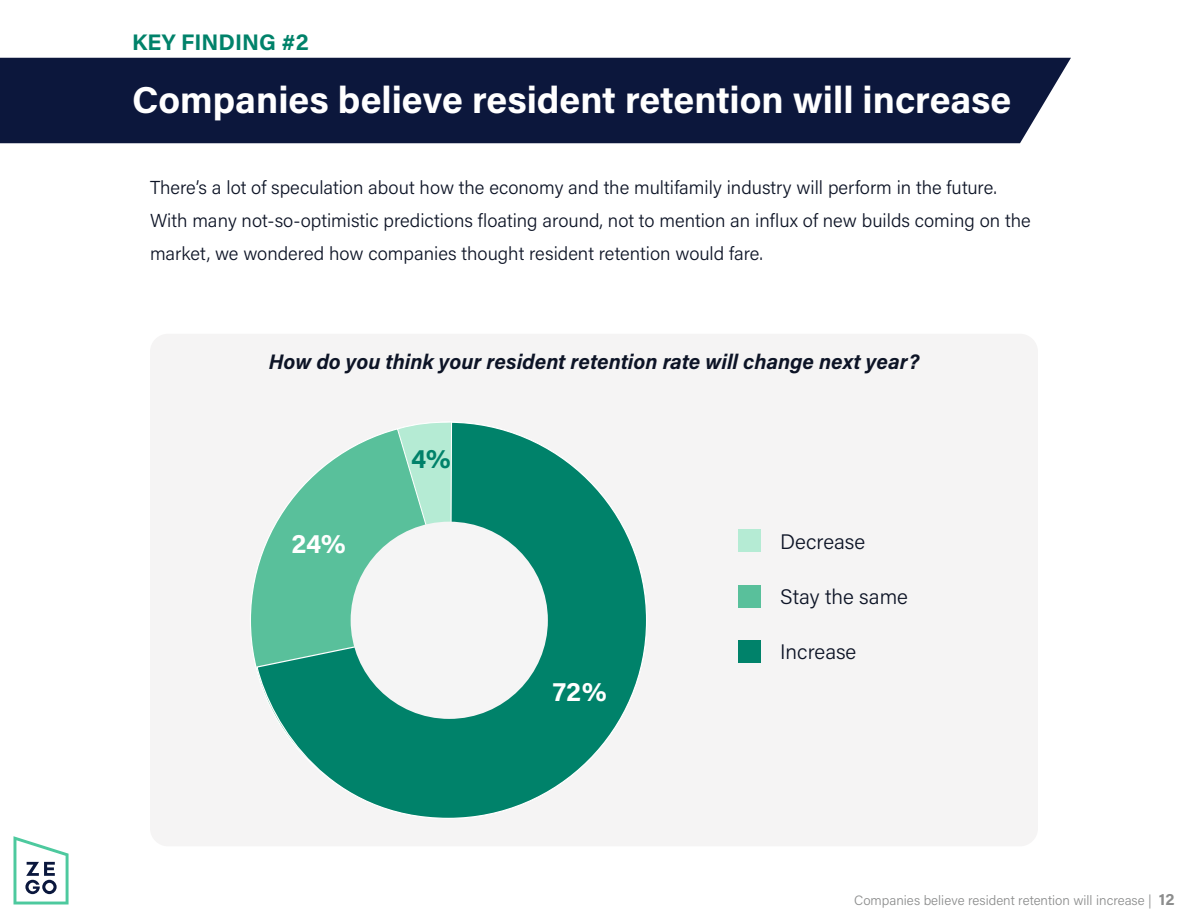
<style>
.page{position:relative;width:1188px;height:918px;background:#fff}
.page>*{position:absolute;margin:0;border:0;box-sizing:border-box;transform-origin:0 0}
.t1{font:700 37.5px "Acumin Pro";color:#fff}
.t2{font:700 27px "Acumin Pro";color:#fff}
.t3{font:700 27px "Acumin Pro";color:#00826a}
.t4{font:700 22.5px "Acumin Pro";color:#00826a}
.t5{font:italic 700 21px "Acumin Pro";color:#0d1426}
.t6{font:300 21px "Acumin Pro";color:#0d1426}
.t7{font:300 18.75px/33px "Acumin Pro";color:#0d1426}
.t8{font:300 13.5px "Acumin Pro";color:#8c8d8d}
.s1{font-weight:700;font-size:16.5px}
</style>
<div class="page">
<div style="left:0;top:58px;width:1071px;height:85px;background:#0c173c"></div>
<div style="left:150px;top:334px;width:888px;height:512px;background:#f5f4f4;border-radius:18px"></div>
<svg style="left:14px;top:836px;width:55px;height:68px"></svg>
<div style="left:738px;top:529px;width:23px;height:23px;background:#b5ebd4"></div>
<svg style="left:256px;top:422px;width:391px;height:396px"></svg>
<svg style="left:396px;top:422px;width:57px;height:115px"></svg>
<div style="left:351px;top:522px;width:197px;height:197px;background:#f5f5f5;border-radius:50%"></div>
<div style="left:738px;top:585px;width:23px;height:23px;background:#59c09b"></div>
<div style="left:738px;top:640px;width:23px;height:23px;background:#00826a"></div>
<p class="t4" style="left:132px;top:26px;width:178px">KEY FINDING #2</p>
<h1 class="t1" style="left:132px;top:73px;width:881px">Companies believe resident retention will increase</h1>
<p class="t7" style="left:150px;top:170px;width:882px">There’s a lot of speculation about how the economy and the multifamily industry will perform in the future.<br>With many not-so-optimistic predictions floating around, not to mention an influx of new builds coming on the market, we wondered how companies thought resident retention would fare.</p>
<p class="t5" style="left:269px;top:347px;width:652px">How do you think your resident retention rate will change next year?</p>
<h2 class="t2" style="left:291px;top:524px;width:56px">24%</h2>
<h2 class="t3" style="left:411px;top:440px;width:41px">4%</h2>
<h2 class="t2" style="left:553px;top:673px;width:56px">72%</h2>
<p class="t6" style="left:780px;top:527px;width:87px">Decrease</p>
<p class="t6" style="left:780px;top:582px;width:129px">Stay the same</p>
<p class="t6" style="left:780px;top:638px;width:78px">Increase</p>
<p class="t8" style="left:854px;top:890px;width:322px">Companies believe resident retention will increase | <span class="s1">12</span></p>
</div>
